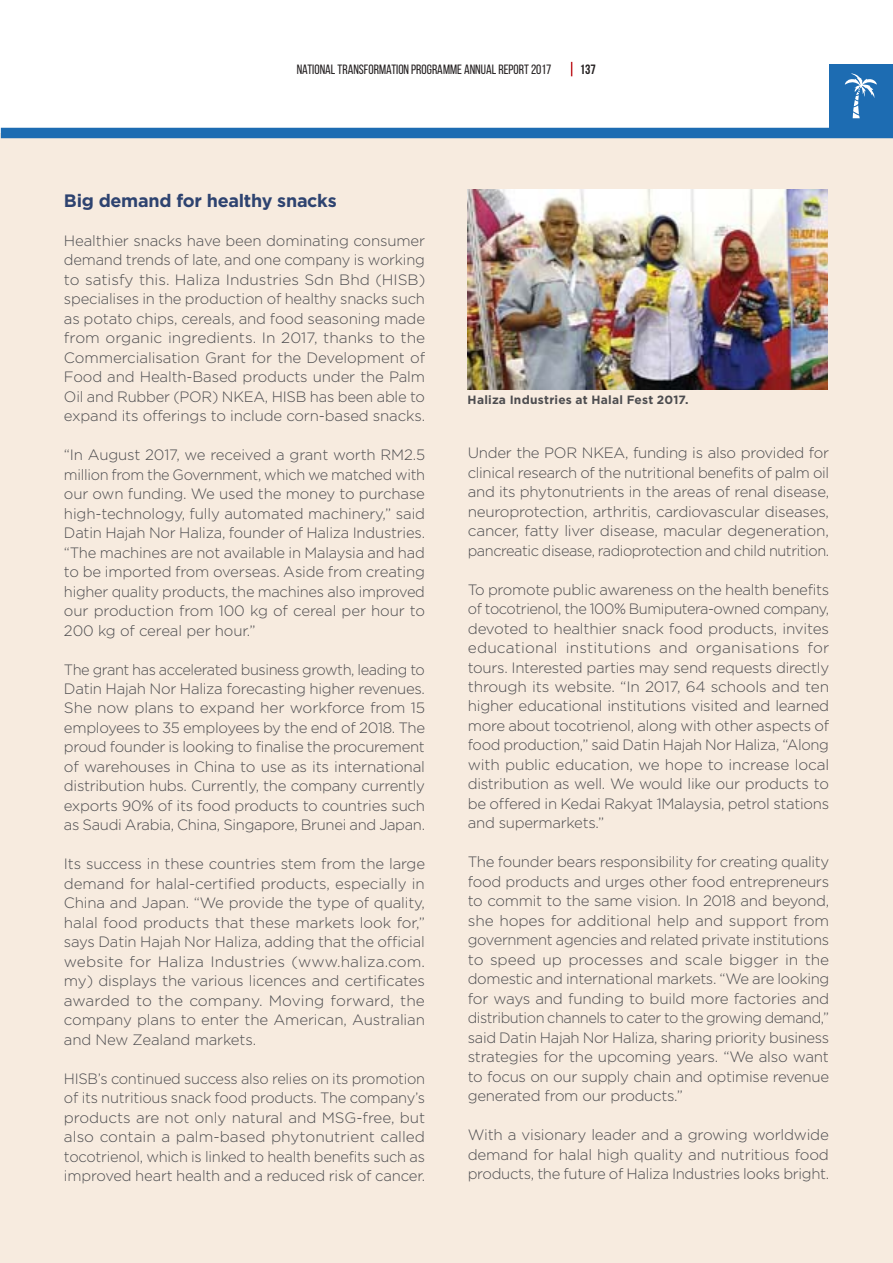
<style>
.page{position:relative;width:893px;height:1263px;background:#fff}
.page>*{position:absolute;margin:0;border:0;box-sizing:border-box;transform-origin:0 0}
.t1{font:700 18px "Gotham";letter-spacing:-.015em;color:#2e4370}
.t2{font:300 15px/19.5px "Gotham";letter-spacing:-.02em;color:#4c4c4f;text-align:justify}
.t3{font:13.5px "Bebas Neue";color:#231f20}
.t4{font:700 13.5px "Bebas Neue";color:#231f20}
.t5{font:700 12px "Gotham";letter-spacing:.02em;color:#4c4c4f}
</style>
<div class="page">
<svg style="left:571px;top:62px;width:1px;height:14px"></svg>
<div style="left:0;top:133px;width:893px;height:1130px;background:#f7ebdf"></div>
<div style="left:1px;top:128px;width:892px;height:10px;background:#1d6cb2"></div>
<div style="left:829px;top:64px;width:64px;height:64px;background:#1d6cb2"></div>
<svg style="left:845px;top:73px;width:32px;height:45px"></svg>
<img style="left:468px;top:190px;width:360px;height:199px">
<p class="t3" style="left:297px;top:62px;width:256px">NATIONAL TRANSFORMATION PROGRAMME ANNUAL REPORT 2017</p>
<p class="t4" style="left:580px;top:62px;width:18px">137</p>
<p class="t1" style="left:64px;top:194px;width:274px">Big demand for healthy snacks</p>
<p class="t2" style="left:64px;top:232px;width:363px">Healthier snacks have been dominating consumer demand trends of late, and one company is working to satisfy this. Haliza Industries Sdn Bhd (HISB) specialises in the production of healthy snacks such as potato chips, cereals, and food seasoning made from organic ingredients. In 2017, thanks to the Commercialisation Grant for the Development of Food and Health-Based products under the Palm Oil and Rubber (POR) NKEA, HISB has been able to expand its offerings to include corn-based snacks.</p>
<p class="t2" style="left:64px;top:446px;width:363px">“In August 2017, we received a grant worth RM2.5 million from the Government, which we matched with our own funding. We used the money to purchase high-technology, fully automated machinery,” said Datin Hajah Nor Haliza, founder of Haliza Industries. “The machines are not available in Malaysia and had to be imported from overseas. Aside from creating higher quality products, the machines also improved our production from 100 kg of cereal per hour to 200 kg of cereal per hour.”</p>
<p class="t2" style="left:64px;top:661px;width:363px">The grant has accelerated business growth, leading to Datin Hajah Nor Haliza forecasting higher revenues.<br>She now plans to expand her workforce from 15 employees to 35 employees by the end of 2018. The proud founder is looking to finalise the procurement of warehouses in China to use as its international distribution hubs. Currently, the company currently exports 90% of its food products to countries such as Saudi Arabia, China, Singapore, Brunei and Japan.</p>
<p class="t2" style="left:64px;top:855px;width:363px">Its success in these countries stem from the large demand for halal-certified products, especially in China and Japan. “We provide the type of quality, halal food products that these markets look for,” says Datin Hajah Nor Haliza, adding that the official website for Haliza Industries (www.haliza.com. my) displays the various licences and certificates awarded to the company. Moving forward, the company plans to enter the American, Australian and New Zealand markets.</p>
<p class="t2" style="left:64px;top:1070px;width:363px">HISB’s continued success also relies on its promotion of its nutritious snack food products. The company’s products are not only natural and MSG-free, but also contain a palm-based phytonutrient called tocotrienol, which is linked to health benefits such as improved heart health and a reduced risk of cancer.</p>
<p class="t5" style="left:468px;top:396px;width:222px">Haliza Industries at Halal Fest 2017.</p>
<p class="t2" style="left:468px;top:444px;width:363px">Under the POR NKEA, funding is also provided for clinical research of the nutritional benefits of palm oil and its phytonutrients in the areas of renal disease, neuroprotection, arthritis, cardiovascular diseases, cancer, fatty liver disease, macular degeneration, pancreatic disease, radioprotection and child nutrition.</p>
<p class="t2" style="left:468px;top:581px;width:363px">To promote public awareness on the health benefits of tocotrienol, the 100% Bumiputera-owned company, devoted to healthier snack food products, invites educational institutions and organisations for tours. Interested parties may send requests directly through its website. “In 2017, 64 schools and ten higher educational institutions visited and learned more about tocotrienol, along with other aspects of food production,” said Datin Hajah Nor Haliza, “Along with public education, we hope to increase local distribution as well. We would like our products to be offered in Kedai Rakyat 1Malaysia, petrol stations and supermarkets.”</p>
<p class="t2" style="left:468px;top:853px;width:363px">The founder bears responsibility for creating quality food products and urges other food entrepreneurs to commit to the same vision. In 2018 and beyond, she hopes for additional help and support from government agencies and related private institutions to speed up processes and scale bigger in the domestic and international markets. “We are looking for ways and funding to build more factories and distribution channels to cater to the growing demand,” said Datin Hajah Nor Haliza, sharing priority business strategies for the upcoming years. “We also want to focus on our supply chain and optimise revenue generated from our products.”</p>
<p class="t2" style="left:468px;top:1126px;width:363px">With a visionary leader and a growing worldwide demand for halal high quality and nutritious food products, the future of Haliza Industries looks bright.</p>
</div>
